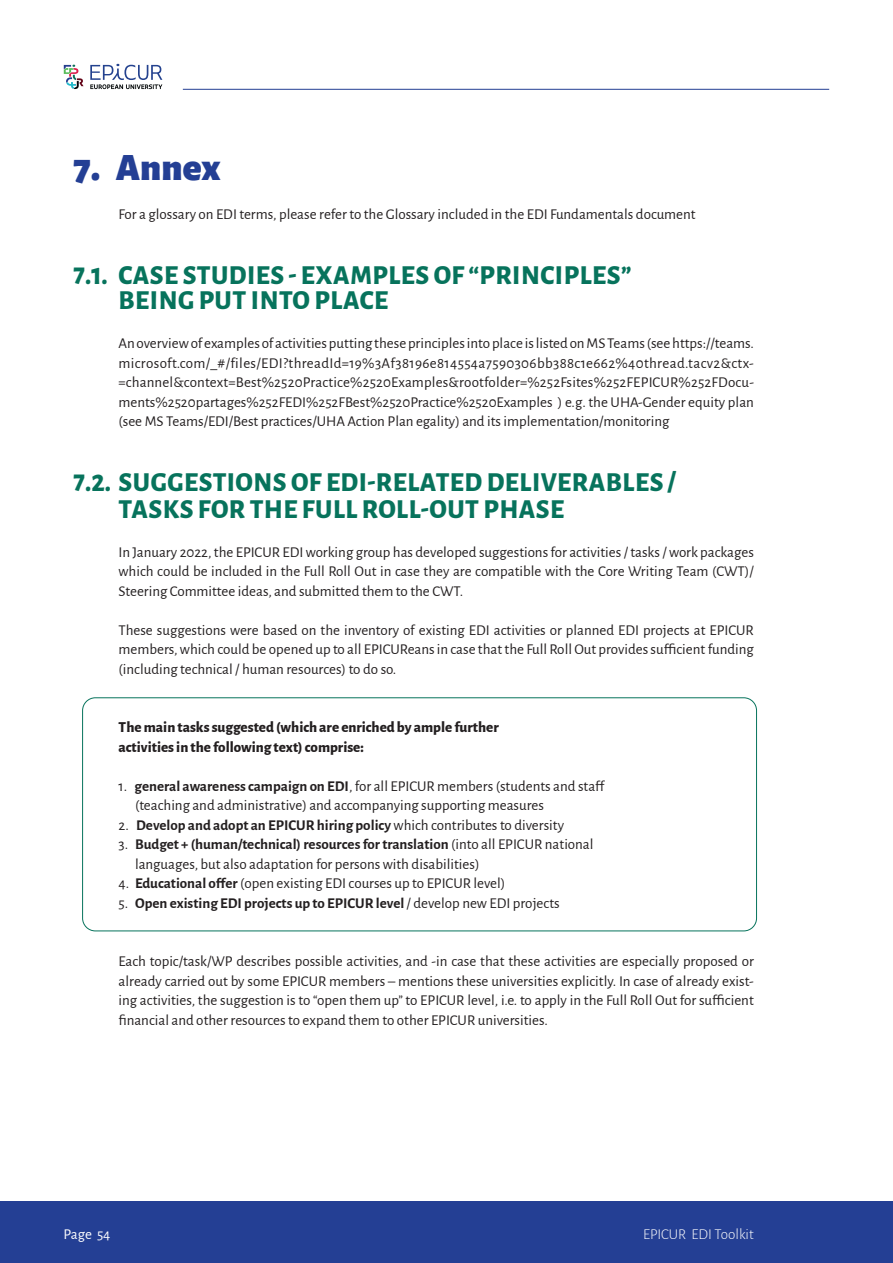
<style>
.page{position:relative;width:893px;height:1263px;background:#fff}
.page>*{position:absolute;margin:0;border:0;box-sizing:border-box;transform-origin:0 0}
.t1{font:900 39px "Alegreya Sans";color:#243f94}
.t2{font:800 27px/25.5px "Alegreya Sans";letter-spacing:.02em;color:#07735c}
.t3{font:15px/19.5px "Alegreya Sans";color:#231f20;text-align:justify}
.t4{font:700 15px "Alegreya Sans";color:#231f20}
.t5{font:800 15px/19.5px "Alegreya Sans";color:#231f20}
.t6{font:300 15px "Alegreya Sans";color:#fff}
.t7{font:15px "Alegreya Sans";color:#fff}
.s1{font-weight:700}
.s2{font-weight:400}
</style>
<div class="page">
<div style="left:0;top:1201px;width:893px;height:62px;background:#243f94"></div>
<svg style="left:90px;top:64px;width:72px;height:25px"></svg>
<svg style="left:64px;top:65px;width:20px;height:24px"></svg>
<hr style="left:183px;top:89px;width:646px;height:1px;background:#243f94">
<div style="left:82px;top:697px;width:675px;height:234px;border:1px solid #07735c;border-radius:13px"></div>
<h1 class="t1" style="left:74px;top:136px;width:149px">7. Annex</h1>
<p class="t3" style="left:119px;top:204px;width:579px">For a glossary on EDI terms, please refer to the Glossary included in the EDI Fundamentals document</p>
<h2 class="t2" style="left:119px;top:260px;width:515px;text-indent:-45px">7.1. CASE STUDIES - EXAMPLES OF “PRINCIPLES”<br>BEING PUT INTO PLACE</h2>
<p class="t3" style="left:119px;top:333px;width:637px">Anoverviewof examplesof activitiesputting theseprinciplesintoplace islistedonMSTeams(seehttps://teams. microsoft.com/_#/files/EDI?threadId=19%3Af38196e814554a7590306bb388c1e662%40thread.tacv2&amp;ctx-=channel&amp;context=Best%2520Practice%2520Examples&amp;rootfolder=%252Fsites%252FEPICUR%252FDocu&shy;ments%2520partages%252FEDI%252FBest%2520Practice%2520Examples ) e.g. the UHA-Gender equity plan (see MS Teams/EDI/Best practices/UHA Action Plan egality) and its implementation/monitoring</p>
<h2 class="t2" style="left:119px;top:467px;width:558px;line-height:27px;text-indent:-45px">7.2. SUGGESTIONS OF EDI-RELATED DELIVERABLES /<br>TASKS FOR THE FULL ROLL-OUT PHASE</h2>
<p class="t3" style="left:118px;top:541px;width:637px">In January 2022, the EPICUR EDI working group has developed suggestions for activities / tasks / work packages which could be included in the Full Roll Out in case they are compatible with the Core Writing Team (CWT)/ Steering Committee ideas, and submitted them to the CWT.</p>
<p class="t3" style="left:118px;top:619px;width:637px">These suggestions were based on the inventory of existing EDI activities or planned EDI projects at EPICUR members,which could be opened up to all EPICUReansin case thatthe Full RollOut providessufficientfunding (including technical / human resources) to do so.</p>
<p class="t5" style="left:119px;top:717px;width:382px">The main tasks suggested (which are enriched by ample further activities in the following text) comprise:</p>
<p class="t3" style="left:135px;top:775px;width:471px;text-indent:-16px">1. <span class="s1">general awarenesscampaign on EDI</span>, for all EPICUR members (students and staff (teaching and administrative) and accompanying supporting measures</p>
<p class="t4" style="left:119px;top:814px;width:447px"><span class="s2">2.</span> Develop and adopt an EPICUR hiring policy <span class="s2">which contributes to diversity</span></p>
<p class="t3" style="left:135px;top:834px;width:460px;text-indent:-16px">3. <span class="s1">Budget + (human/technical)resourcesfortranslation</span> (into all EPICUR national languages, but also adaptation for persons with disabilities)</p>
<p class="t3" style="left:119px;top:873px;width:388px">4. <span class="s1">Educational offer</span> (open existing EDI courses up to EPICUR level)</p>
<p class="t4" style="left:119px;top:892px;width:443px"><span class="s2">5.</span> Open existing EDI projects up to EPICUR level <span class="s2">/ develop new EDI projects</span></p>
<p class="t3" style="left:118px;top:951px;width:637px">Each topic/task/WP describes possible activities, and -in case that these activities are especially proposed or already carried out by some EPICUR members – mentions these universities explicitly. In case of already exist&shy;ing activities, the suggestion is to “open them up” to EPICUR level, i.e. to apply in the Full Roll Out for sufficient financial and other resources to expand them to other EPICUR universities.</p>
<p class="t7" style="left:64px;top:1223px;width:48px">Page 54</p>
<p class="t6" style="left:643px;top:1224px;width:112px">EPICUR EDI Toolkit</p>
</div>
